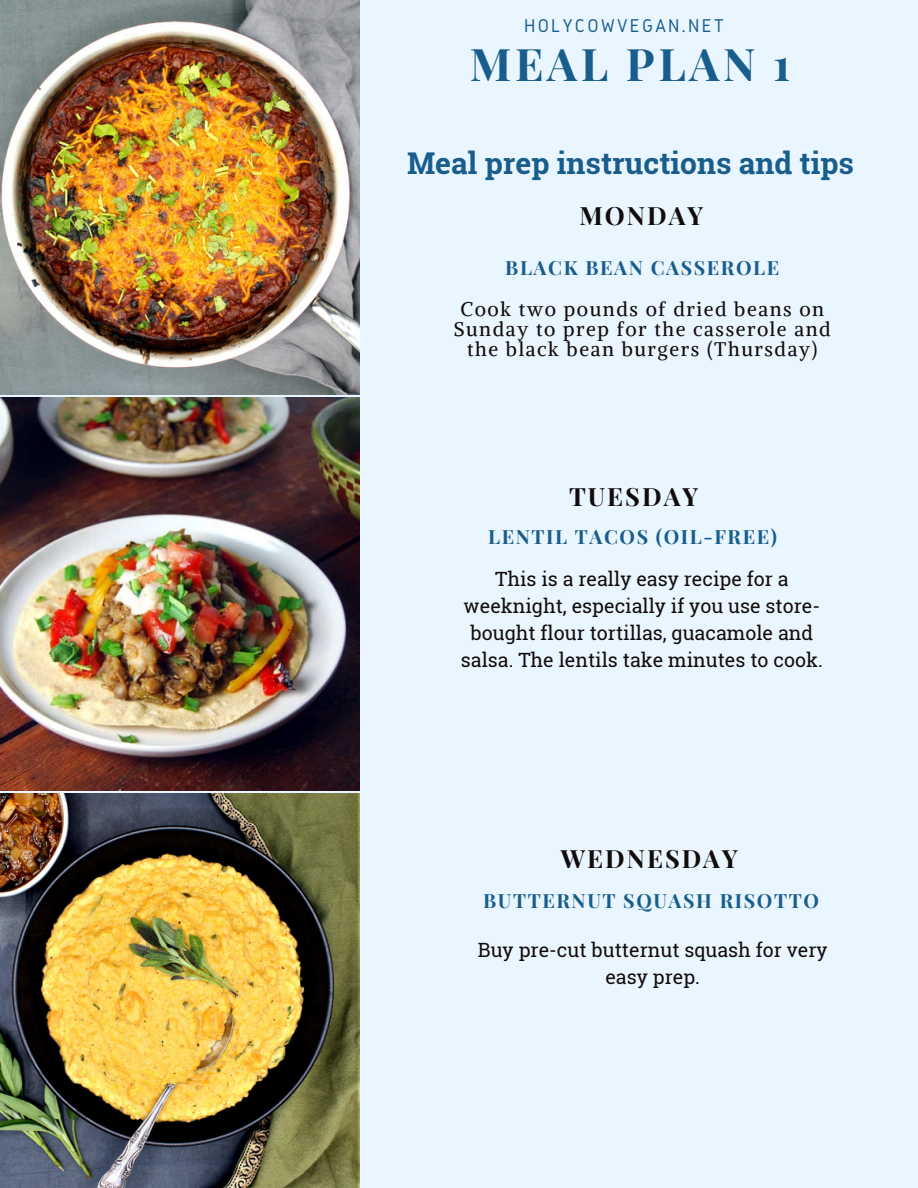
<style>
.page{position:relative;width:918px;height:1188px;background:#eaf6ff}
.page>*{position:absolute;margin:0;border:0;box-sizing:border-box;transform-origin:0 0}
.t1{font:700 45px "Playfair Display";letter-spacing:.08em;color:#185d8c}
.t2{font:700 30px "Roboto Slab";color:#185d8c}
.t3{font:700 25.2px "Playfair Display";letter-spacing:.08em;color:#120c0c}
.t4{font:19.65px/27px "Roboto Slab";color:#120c0c;text-align:center}
.t5{font:19.65px/20.2px "Alike";letter-spacing:.08em;color:#120c0c;text-align:center}
.t6{font:700 19.65px "Playfair Display";letter-spacing:.08em;color:#185d8c}
.t7{font:19.2px "Gidole";letter-spacing:.12em;color:#185d8c}
</style>
<div class="page">
<img style="left:0;top:0;width:360px;height:395px">
<img style="left:0;top:397px;width:360px;height:394px">
<img style="left:0;top:793px;width:360px;height:395px">
<h3 class="t7" style="left:524px;top:15px;width:202px">HOLYCOWVEGAN.NET</h3>
<p class="t1" style="left:470px;top:33px;width:322px">MEAL PLAN 1</p>
<h4 class="t2" style="left:407px;top:143px;width:448px">Meal prep instructions and tips</h4>
<h5 class="t3" style="left:579px;top:198px;width:125px">MONDAY</h5>
<p class="t6" style="left:505px;top:254px;width:276px">BLACK BEAN CASSEROLE</p>
<p class="t5" style="left:454px;top:299px;width:378px">Cook two pounds of dried beans on<br>Sunday to prep for the casserole and the black bean burgers (Thursday)</p>
<h1 class="t3" style="left:569px;top:478px;width:131px">TUESDAY</h1>
<h2 class="t6" style="left:488px;top:523px;width:290px">LENTIL TACOS (OIL-FREE)</h2>
<p class="t4" style="left:461px;top:565px;width:363px">This is a really easy recipe for a weeknight, especially if you use store&shy;bought flour tortillas, guacamole and salsa. The lentils take minutes to cook.</p>
<p class="t3" style="left:561px;top:841px;width:178px">WEDNESDAY</p>
<h3 class="t6" style="left:483px;top:887px;width:337px">BUTTERNUT SQUASH RISOTTO</h3>
<p class="t4" style="left:478px;top:936px;width:351px">Buy pre-cut butternut squash for very easy prep.</p>
</div>
